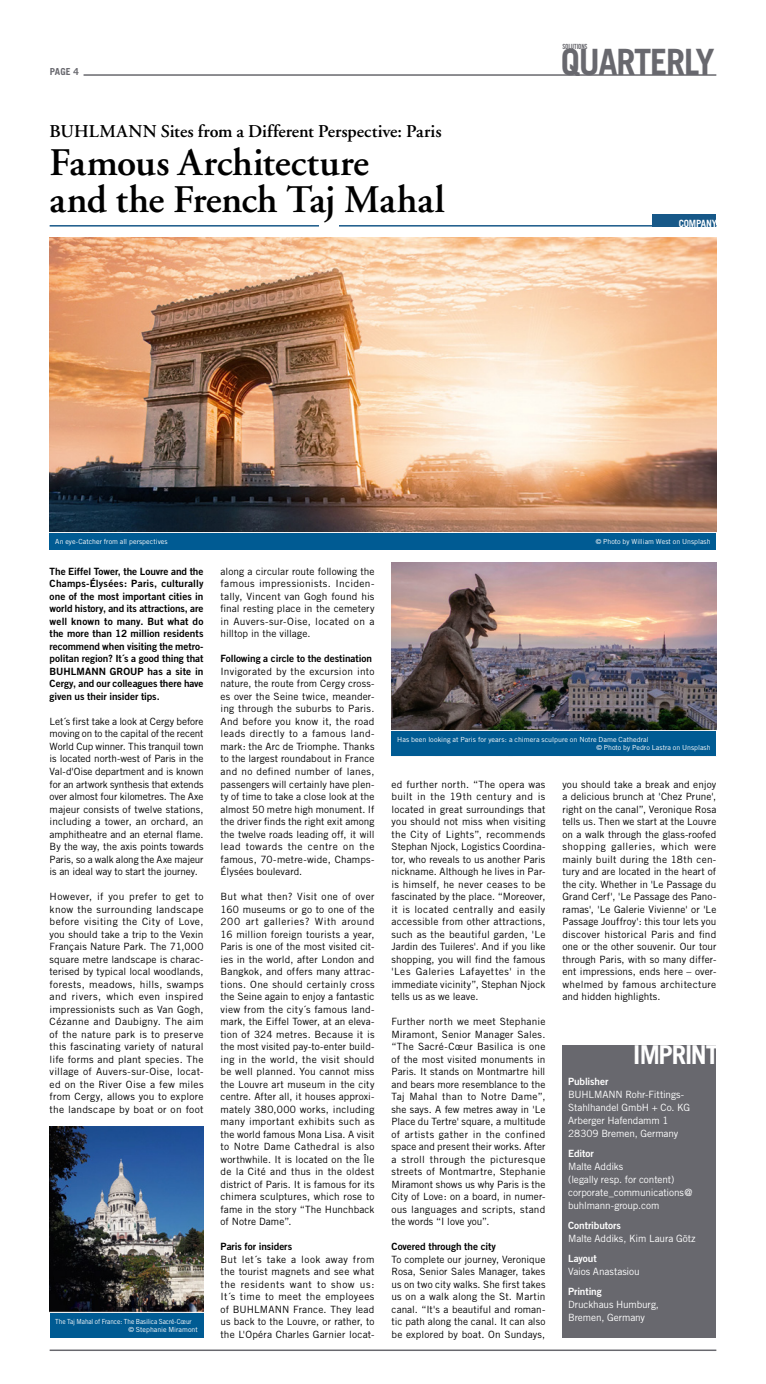
<style>
.page{position:relative;width:766px;height:1384px;background:#fff}
.page>*{position:absolute;margin:0;border:0;box-sizing:border-box;transform-origin:0 0}
.t1{font:600 39px/37.5px "Adobe Garamond";letter-spacing:-.005em;color:#000}
.t2{font:700 36.3px "Trade Gothic";letter-spacing:-.035em;color:#68686e;scale:.95 1}
.t3{font:700 26px "Trade Gothic";letter-spacing:-.04em;color:#fff}
.t4{font:600 18px "Adobe Garamond";color:#000}
.t5{font:10px/12.5px "Trade Gothic";letter-spacing:.01em;color:#000;text-align:justify}
.t6{font:10px/12.5px "Trade Gothic Bold Two";letter-spacing:-.005em;color:#000;text-align:justify}
.t7{font:10px/13px "Trade Gothic";letter-spacing:-.01em;color:#fff}
.t8{font:10px "Trade Gothic Bold Two";letter-spacing:-.01em;color:#fff}
.t9{font:700 10px "Trade Gothic";letter-spacing:-.02em;color:#fff;scale:.95 1}
.t10{font:700 9.6px "Trade Gothic";color:#68686e}
.t11{font:7.1px "Trade Gothic Bold Cond Twenty";letter-spacing:-.025em;color:#68686e;scale:.95 1}
.t12{font:7px/8px "Trade Gothic";letter-spacing:.005em;color:#fff}
.t13{font:7px/8px "Trade Gothic";letter-spacing:.005em;color:#fff;scale:.92 1}
</style>
<div class="page">
<hr style="left:50px;top:1349px;width:666px;height:1px;background:#68686e">
<hr style="left:83px;top:74px;width:633px;height:2px;background:#68686e">
<div style="left:562px;top:1045px;width:154px;height:292px;background:#68686e"></div>
<hr style="left:50px;top:225px;width:666px;height:1px;background:#175888">
<div style="left:652px;top:214px;width:64px;height:12px;background:#175888"></div>
<div style="left:319px;top:218px;width:20px;height:14px;background:#fff"></div>
<img style="left:50px;top:237px;width:347px;height:295px">
<img style="left:397px;top:237px;width:319px;height:295px">
<img style="left:391px;top:563px;width:325px;height:167px">
<img style="left:50px;top:1126px;width:153px;height:185px">
<div style="left:48px;top:532px;width:669px;height:19px;background:#005b93"></div>
<svg style="left:49px;top:1311px;width:155px;height:27px"></svg>
<div style="left:50px;top:1312px;width:153px;height:25px;background:#005b93"></div>
<div style="left:390px;top:730px;width:327px;height:27px;background:#f6f6f6"></div>
<div style="left:391px;top:731px;width:325px;height:25px;background:#005b93"></div>
<p class="t10" style="left:50px;top:66px;width:31px">PAGE 4</p>
<h3 class="t4" style="left:50px;top:122px;width:393px">BUHLMANN Sites from a Different Perspective: Paris</h3>
<h1 class="t1" style="left:50px;top:144px;width:396px">Famous Architecture<br>and the French Taj Mahal</h1>
<p class="t11" style="left:562px;top:42px;width:28px">SOLUTIONS</p>
<h2 class="t2" style="left:560px;top:40px;width:163px">QUARTERLY</h2>
<p class="t9" style="left:678px;top:217px;width:42px">COMPANY</p>
<p class="t12" style="left:55px;top:537px;width:114px">An eye-Catcher from all perspectives</p>
<p class="t12" style="left:595px;top:537px;width:116px">© Photo by William West on Unsplash</p>
<p class="t6" style="left:50px;top:565px;width:155px">The Eiffel Tower, the Louvre and the Champs-Élysées: Paris, culturally one of the most important cities in world history, and its attractions, are well known to many. But what do the more than 12 million residents recommend when visiting the metro&shy;politan region? It´s a good thing that BUHLMANN GROUP has a site in Cergy, and our colleagues there have given us their insider tips.</p>
<p class="t5" style="left:50px;top:715px;width:155px">Let´s first take a look at Cergy before moving on to the capital of the recent World Cup winner. This tranquil town is located north-west of Paris in the Val-d'Oise department and is known for an artwork synthesis that extends over almost four kilometres. The Axe majeur consists of twelve stations, including a tower, an orchard, an amphitheatre and an eternal flame.<br>By the way, the axis points towards Paris, so a walk along the Axe majeur is an ideal way to start the journey.</p>
<p class="t5" style="left:50px;top:890px;width:155px">However, if you prefer to get to know the surrounding landscape before visiting the City of Love, you should take a trip to the Vexin Français Nature Park. The 71,000 square metre landscape is charac&shy;terised by typical local woodlands, forests, meadows, hills, swamps and rivers, which even inspired impressionists such as Van Gogh, Cézanne and Daubigny. The aim of the nature park is to preserve this fascinating variety of natural life forms and plant species. The village of Auvers-sur-Oise, locat&shy;ed on the River Oise a few miles from Cergy, allows you to explore the landscape by boat or on foot</p>
<p class="t13" style="left:128px;top:1317px;width:77px;text-indent:-73px">The Taj Mahal of France: The Basilica Sacré-Cœur © Stephanie Miramont</p>
<p class="t5" style="left:220px;top:565px;width:155px">along a circular route following the famous impressionists. Inciden&shy;tally, Vincent van Gogh found his final resting place in the cemetery in Auvers-sur-Oise, located on a hilltop in the village.</p>
<p class="t6" style="left:220px;top:652px;width:153px">Following a circle to the destination</p>
<p class="t5" style="left:220px;top:665px;width:155px">Invigorated by the excursion into nature, the route from Cergy cross&shy;es over the Seine twice, meander&shy;ing through the suburbs to Paris.<br>And before you know it, the road leads directly to a famous land&shy;mark: the Arc de Triomphe. Thanks to the largest roundabout in France and no defined number of lanes, passengers will certainly have plen&shy;ty of time to take a close look at the almost 50 metre high monument. If the driver finds the right exit among the twelve roads leading off, it will lead towards the centre on the famous, 70-metre-wide, Champs-Élysées boulevard.</p>
<p class="t5" style="left:220px;top:890px;width:155px">But what then? Visit one of over 160 museums or go to one of the 200 art galleries? With around 16 million foreign tourists a year, Paris is one of the most visited cit&shy;ies in the world, after London and Bangkok, and offers many attrac&shy;tions. One should certainly cross the Seine again to enjoy a fantastic view from the city´s famous land&shy;mark, the Eiffel Tower, at an eleva&shy;tion of 324 metres. Because it is the most visited pay-to-enter build&shy;ing in the world, the visit should be well planned. You cannot miss the Louvre art museum in the city centre. After all, it houses approxi&shy;mately 380,000 works, including many important exhibits such as the world famous Mona Lisa. A visit to Notre Dame Cathedral is also worthwhile. It is located on the Île de la Cité and thus in the oldest district of Paris. It is famous for its chimera sculptures, which rose to fame in the story “The Hunchback of Notre Dame”.</p>
<p class="t6" style="left:220px;top:1240px;width:73px">Paris for insiders</p>
<p class="t5" style="left:220px;top:1252px;width:155px">But let´s take a look away from the tourist magnets and see what the residents want to show us:<br>It´s time to meet the employees of BUHLMANN France. They lead us back to the Louvre, or rather, to the L'Opéra Charles Garnier locat-</p>
<p class="t12" style="left:596px;top:735px;width:116px;text-indent:-199px">Has been looking at Paris for years: a chimera sculpure on Notre Dame Cathedral<br>© Photo by Pedro Lastra on Unsplash</p>
<p class="t5" style="left:391px;top:777px;width:155px">ed further north. “The opera was built in the 19th century and is located in great surroundings that you should not miss when visiting the City of Lights”, recommends Stephan Njock, Logistics Coordina&shy;tor, who reveals to us another Paris nickname. Although he lives in Par&shy;is himself, he never ceases to be fascinated by the place. “Moreover, it is located centrally and easily accessible from other attractions, such as the beautiful garden, 'Le Jardin des Tuileres'. And if you like shopping, you will find the famous 'Les Galeries Lafayettes' in the immediate vicinity”, Stephan Njock tells us as we leave.</p>
<p class="t5" style="left:391px;top:1015px;width:155px">Further north we meet Stephanie Miramont, Senior Manager Sales. “The Sacré-Cœur Basilica is one of the most visited monuments in Paris. It stands on Montmartre hill and bears more resemblance to the Taj Mahal than to Notre Dame”, she says. A few metres away in 'Le Place du Tertre' square, a multitude of artists gather in the confined space and present their works. After a stroll through the picturesque streets of Montmartre, Stephanie Miramont shows us why Paris is the City of Love: on a board, in numer&shy;ous languages and scripts, stand the words “I love you”.</p>
<p class="t6" style="left:391px;top:1240px;width:106px">Covered through the city</p>
<p class="t5" style="left:391px;top:1252px;width:155px">To complete our journey, Veronique Rosa, Senior Sales Manager, takes us on two city walks. She first takes us on a walk along the St. Martin canal. “It's a beautiful and roman&shy;tic path along the canal. It can also be explored by boat. On Sundays,</p>
<p class="t5" style="left:562px;top:777px;width:155px">you should take a break and enjoy a delicious brunch at 'Chez Prune', right on the canal”, Veronique Rosa tells us. Then we start at the Louvre on a walk through the glass-roofed shopping galleries, which were mainly built during the 18th cen&shy;tury and are located in the heart of the city. Whether in 'Le Passage du Grand Cerf', 'Le Passage des Pano&shy;ramas', 'Le Galerie Vivienne' or 'Le Passage Jouffroy': this tour lets you discover historical Paris and find one or the other souvenir. Our tour through Paris, with so many differ&shy;ent impressions, ends here – over&shy;whelmed by famous architecture and hidden highlights.</p>
<h3 class="t3" style="left:633px;top:1038px;width:87px">IMPRINT</h3>
<p class="t8" style="left:568px;top:1074px;width:42px">Publisher</p>
<p class="t7" style="left:568px;top:1087px;width:123px">BUHLMANN Rohr-Fittings-<br>Stahlhandel GmbH + Co. KG<br>Arberger Hafendamm 1<br>28309 Bremen, Germany</p>
<p class="t8" style="left:568px;top:1146px;width:27px">Editor</p>
<p class="t7" style="left:568px;top:1159px;width:126px">Malte Addiks<br>(legally resp. for content) corporate_communications@ buhlmann-group.com</p>
<p class="t8" style="left:568px;top:1218px;width:54px">Contributors</p>
<p class="t7" style="left:568px;top:1231px;width:129px">Malte Addiks, Kim Laura Götz</p>
<p class="t8" style="left:568px;top:1251px;width:30px">Layout</p>
<p class="t7" style="left:568px;top:1264px;width:73px">Vaios Anastasiou</p>
<p class="t8" style="left:568px;top:1284px;width:35px">Printing</p>
<p class="t7" style="left:568px;top:1297px;width:92px">Druckhaus Humburg,<br>Bremen, Germany</p>
</div>
